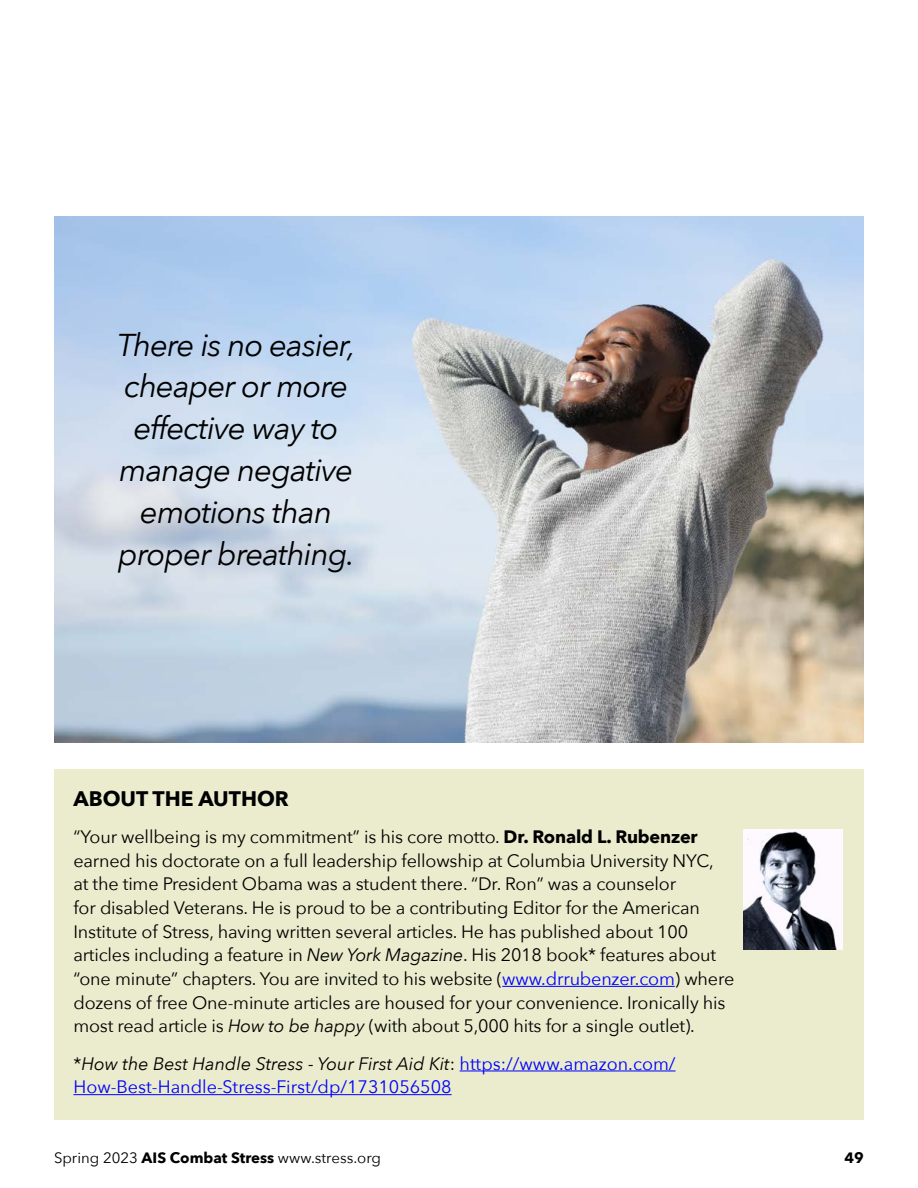
<style>
.page{position:relative;width:918px;height:1188px;background:#fff}
.page>*{position:absolute;margin:0;border:0;box-sizing:border-box;transform-origin:0 0}
.t1{font:italic 31.5px/42px "Avenir Next";letter-spacing:-.03em;color:#000;text-align:center}
.t2{font:700 21px "Avenir Next";color:#000}
.t3{font:18px/23.7px "Avenir Next";letter-spacing:-.01em;color:#000}
.t4{font:18px/23.7px "Avenir Next";color:#00f}
.t5{font:15px "Avenir Next";color:#000}
.t6{font:700 15px "Avenir Next";color:#000}
.s1{font-weight:700}
.s2{font-style:italic}
.s3{color:#00f}
.s4{color:#000}
.s5{font-style:italic;color:#000}
</style>
<div class="page">
<div style="left:54px;top:770px;width:810px;height:350px;background:#eaeccd"></div>
<hr style="left:502px;top:986px;width:173px;height:1px;background:#00f">
<hr style="left:460px;top:1071px;width:216px;height:1px;background:#00f">
<hr style="left:73px;top:1094px;width:379px;height:1px;background:#00f">
<img style="left:743px;top:830px;width:99px;height:119px">
<img style="left:54px;top:216px;width:810px;height:526px">
<h1 class="t1" style="left:117px;top:322px;width:240px">There is no easier, cheaper or more effective way to manage negative emotions than proper breathing.</h1>
<p class="t2" style="left:73px;top:780px;width:217px">ABOUT THE AUTHOR</p>
<p class="t3" style="left:73px;top:825px;width:662px">“Your wellbeing is my commitment” is his core motto. <span class="s1">Dr. Ronald L. Rubenzer </span>earned his doctorate on a full leadership fellowship at Columbia University NYC,<br>at the time President Obama was a student there. “Dr. Ron” was a counselor<br>for disabled Veterans. He is proud to be a contributing Editor for the American Institute of Stress, having written several articles. He has published about 100 articles including a feature in <span class="s2">New York Magazine</span>. His 2018 book* features about “one minute” chapters. You are invited to his website (<span class="s3">www.drrubenzer.com</span>) where dozens of free One-minute articles are housed for your convenience. Ironically his most read article is <span class="s2">How to be happy</span> (with about 5,000 hits for a single outlet).</p>
<p class="t4" style="left:73px;top:1052px;width:604px"><span class="s4">*</span><span class="s5">How the Best Handle Stress - Your First Aid Kit</span><span class="s4">:</span> https://www.amazon.com/<br>How-Best-Handle-Stress-First/dp/1731056508</p>
<p class="t5" style="left:54px;top:1148px;width:329px">Spring 2023 <span class="s1">AIS Combat Stress</span> www.stress.org</p>
<p class="t6" style="left:845px;top:1144px;width:21px">49</p>
</div>
